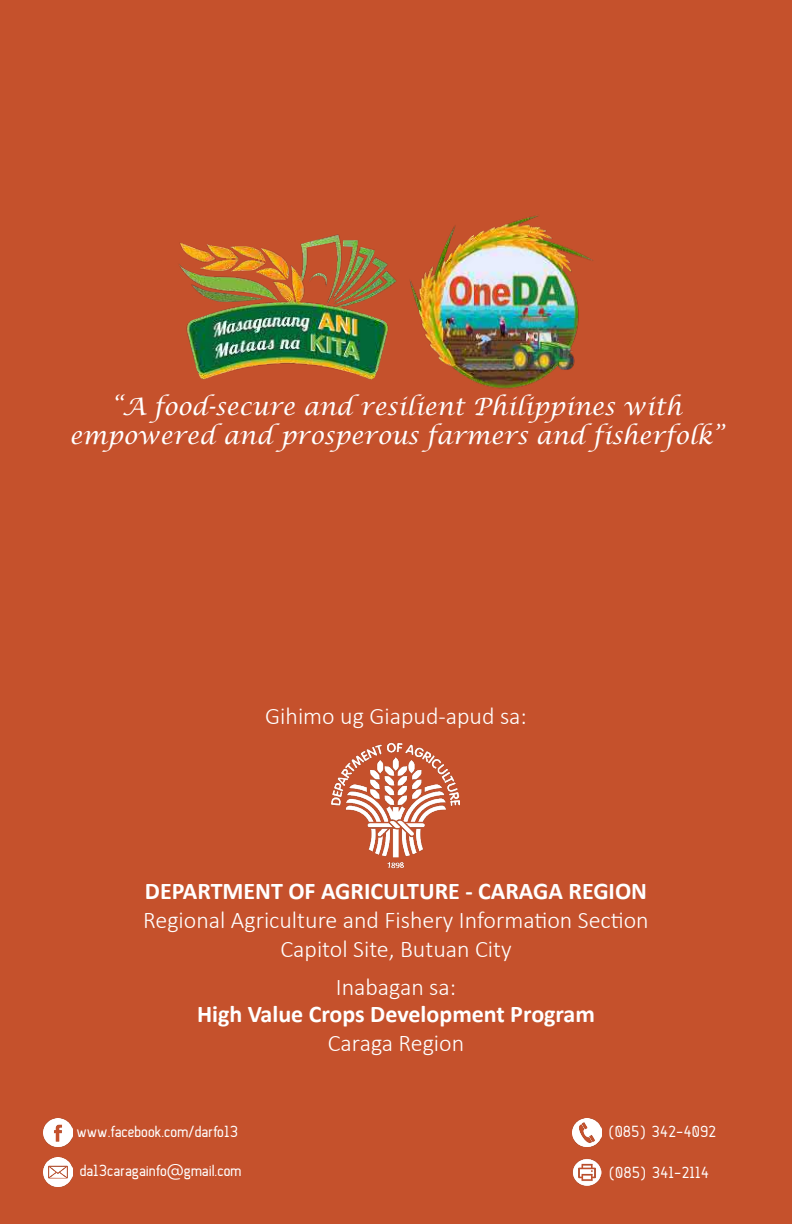
<style>
.page{position:relative;width:792px;height:1224px;background:#c5512c}
.page>*{position:absolute;margin:0;border:0;box-sizing:border-box;transform-origin:0 0}
.t1{font:300 24px "Calibri";color:#fff}
.t2{font:italic 24px "Lucida Calligraphy";color:#fff}
.t3{font:700 24px "Calibri";color:#fff}
.t4{font:16px "Anson";color:#fff}
.s1{font-family:"Bw Modelica"}
</style>
<div class="page">
<img style="left:332px;top:742px;width:128px;height:127px">
<img style="left:44px;top:1118px;width:28px;height:29px">
<img style="left:44px;top:1158px;width:28px;height:28px">
<img style="left:573px;top:1118px;width:28px;height:29px">
<img style="left:573px;top:1159px;width:28px;height:27px">
<img style="left:179px;top:234px;width:211px;height:146px">
<img style="left:390px;top:215px;width:204px;height:174px">
<p class="t2" style="left:111px;top:392px;width:572px">“A food-secure and resilient Philippines with</p>
<p class="t2" style="left:70px;top:421px;width:655px">empowered and prosperous farmers and fisherfolk”</p>
<p class="t1" style="left:265px;top:701px;width:263px">Gihimo ug Giapud-apud sa:</p>
<p class="t3" style="left:145px;top:874px;width:504px">DEPARTMENT OF AGRICULTURE - CARAGA REGION</p>
<p class="t1" style="left:143px;top:905px;width:507px">Regional Agriculture and Fishery Information Section</p>
<p class="t1" style="left:280px;top:934px;width:233px">Capitol Site, Butuan City</p>
<p class="t1" style="left:336px;top:972px;width:122px">Inabagan sa:</p>
<p class="t3" style="left:197px;top:997px;width:399px">High Value Crops Development Program</p>
<p class="t1" style="left:328px;top:1028px;width:138px">Caraga Region</p>
<p class="t4" style="left:76px;top:1122px;width:163px">www.facebook.com/darfo13</p>
<p class="t4" style="left:80px;top:1162px;width:163px">da13caragainfo<span class="s1">@</span>gmail.com</p>
<p class="t4" style="left:608px;top:1122px;width:110px">(085) 342-4092</p>
<p class="t4" style="left:608px;top:1164px;width:102px">(085) 341-2114</p>
</div>
